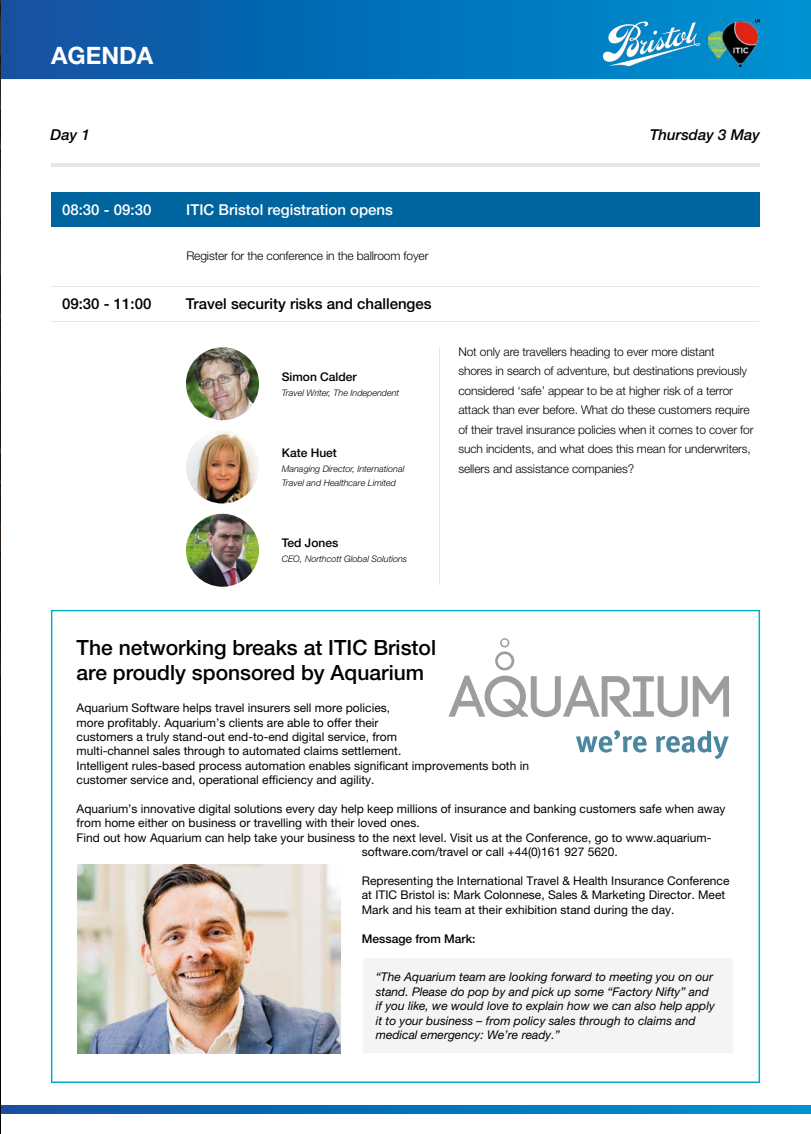
<style>
.page{position:relative;width:811px;height:1134px;background:#fff}
.page>*{position:absolute;margin:0;border:0;box-sizing:border-box;transform-origin:0 0}
.t1{font:700 24px "Helvetica Neue LT Pro";color:#fff}
.t2{font:500 21px/25.2px "Helvetica Neue LT Pro";color:#000}
.t3{font:500 15px "Helvetica Neue LT Pro";color:#000}
.t4{font:500 15px "Helvetica Neue LT Pro";color:#fff}
.t5{font:italic 500 15px "Helvetica Neue LT Pro";color:#000}
.t6{font:12px/14.4px "Helvetica Neue LT Pro";color:#000}
.t7{font:300 12px/19.5px "Helvetica Neue LT Pro";letter-spacing:-.01em;color:#000}
.t8{font:italic 12px/14.4px "Helvetica Neue LT Pro";color:#000}
.t9{font:500 12px "Helvetica Neue LT Pro";color:#000}
.t10{font:italic 300 9px/14.4px "Helvetica Neue LT Pro";color:#000}
</style>
<div class="page">
<svg style="left:1px;top:0;width:809px;height:79px;background:#056eb6"></svg>
<svg style="left:1px;top:1106px;width:809px;height:7px;background:#0471b8"></svg>
<img style="left:708px;top:20px;width:51px;height:47px">
<svg style="left:602px;top:21px;width:98px;height:46px"></svg>
<svg style="left:51px;top:610px;width:708px;height:473px"></svg>
<hr style="left:51px;top:286px;width:707px;height:1px;background:#e6e6e6">
<hr style="left:51px;top:321px;width:707px;height:1px;background:#e6e6e6">
<hr style="left:51px;top:163px;width:708px;height:3px;background:#e6e6e6">
<hr style="left:51px;top:609px;width:708px;height:1px;background:#f2f2f2">
<div style="left:51px;top:192px;width:708px;height:34px;background:#00649e"></div>
<img style="left:0;top:0;width:1px;height:1134px">
<img style="left:186px;top:347px;width:73px;height:73px;border-radius:37px">
<img style="left:186px;top:430px;width:73px;height:74px;border-radius:37px">
<img style="left:186px;top:514px;width:73px;height:73px;border-radius:37px">
<hr style="left:439px;top:348px;width:1px;height:237px;background:#e6e6e6">
<div style="left:439px;top:626px;width:316px;height:135px;background:#fff"></div>
<svg style="left:448px;top:676px;width:280px;height:42px"></svg>
<svg style="left:495px;top:638px;width:19px;height:32px"></svg>
<svg style="left:576px;top:730px;width:70px;height:23px"></svg>
<svg style="left:656px;top:731px;width:72px;height:28px"></svg>
<img style="left:78px;top:864px;width:262px;height:189px">
<div style="left:363px;top:959px;width:369px;height:94px;background:#f4f4f4"></div>
<h1 class="t1" style="left:51px;top:41px;width:104px">AGENDA</h1>
<p class="t5" style="left:51px;top:126px;width:41px">Day 1</p>
<p class="t5" style="left:649px;top:126px;width:112px">Thursday 3 May</p>
<p class="t4" style="left:62px;top:200px;width:91px">08:30 - 09:30</p>
<p class="t4" style="left:186px;top:200px;width:208px">ITIC Bristol registration opens</p>
<p class="t7" style="left:186px;top:246px;width:243px">Register for the conference in the ballroom foyer</p>
<p class="t3" style="left:62px;top:295px;width:91px">09:30 - 11:00</p>
<p class="t3" style="left:186px;top:295px;width:247px">Travel security risks and challenges</p>
<p class="t9" style="left:281px;top:369px;width:76px">Simon Calder</p>
<p class="t10" style="left:281px;top:385px;width:119px">Travel Writer, The Independent</p>
<p class="t9" style="left:281px;top:445px;width:57px">Kate Huet</p>
<p class="t10" style="left:281px;top:461px;width:124px">Managing Director, International<br>Travel and Healthcare Limited</p>
<p class="t9" style="left:281px;top:536px;width:58px">Ted Jones</p>
<p class="t10" style="left:281px;top:552px;width:127px">CEO, Northcott Global Solutions</p>
<p class="t7" style="left:458px;top:342px;width:296px">Not only are travellers heading to ever more distant<br>shores in search of adventure, but destinations previously considered ‘safe’ appear to be at higher risk of a terror attack than ever before. What do these customers require of their travel insurance policies when it comes to cover for such incidents, and what does this mean for underwriters, sellers and assistance companies?</p>
<h2 class="t2" style="left:77px;top:634px;width:361px">The networking breaks at ITIC Bristol are proudly sponsored by Aquarium</h2>
<p class="t6" style="left:77px;top:701px;width:453px">Aquarium Software helps travel insurers sell more policies,<br>more profitably. Aquarium’s clients are able to offer their<br>customers a truly stand-out end-to-end digital service, from<br>multi-channel sales through to automated claims settlement.<br>Intelligent rules-based process automation enables significant improvements both in customer service and, operational efficiency and agility.</p>
<p class="t6" style="left:77px;top:801px;width:650px">Aquarium’s innovative digital solutions every day help keep millions of insurance and banking customers safe when away</p>
<p class="t6" style="left:77px;top:816px;width:344px">from home either on business or travelling with their loved ones.</p>
<p class="t6" style="left:77px;top:830px;width:636px">Find out how Aquarium can help take your business to the next level. Visit us at the Conference, go to www.aquarium-</p>
<p class="t6" style="left:361px;top:845px;width:257px">software.com/travel or call +44(0)161 927 5620.</p>
<p class="t6" style="left:361px;top:873px;width:369px">Representing the International Travel &amp; Health Insurance Conference at ITIC Bristol is: Mark Colonnese, Sales &amp; Marketing Director. Meet<br>Mark and his team at their exhibition stand during the day.</p>
<p class="t9" style="left:361px;top:931px;width:115px">Message from Mark:</p>
<p class="t8" style="left:375px;top:970px;width:340px">“The Aquarium team are looking forward to meeting you on our stand. Please do pop by and pick up some “Factory Nifty” and if you like, we would love to explain how we can also help apply it to your business – from policy sales through to claims and medical emergency: We’re ready.”</p>
</div>
